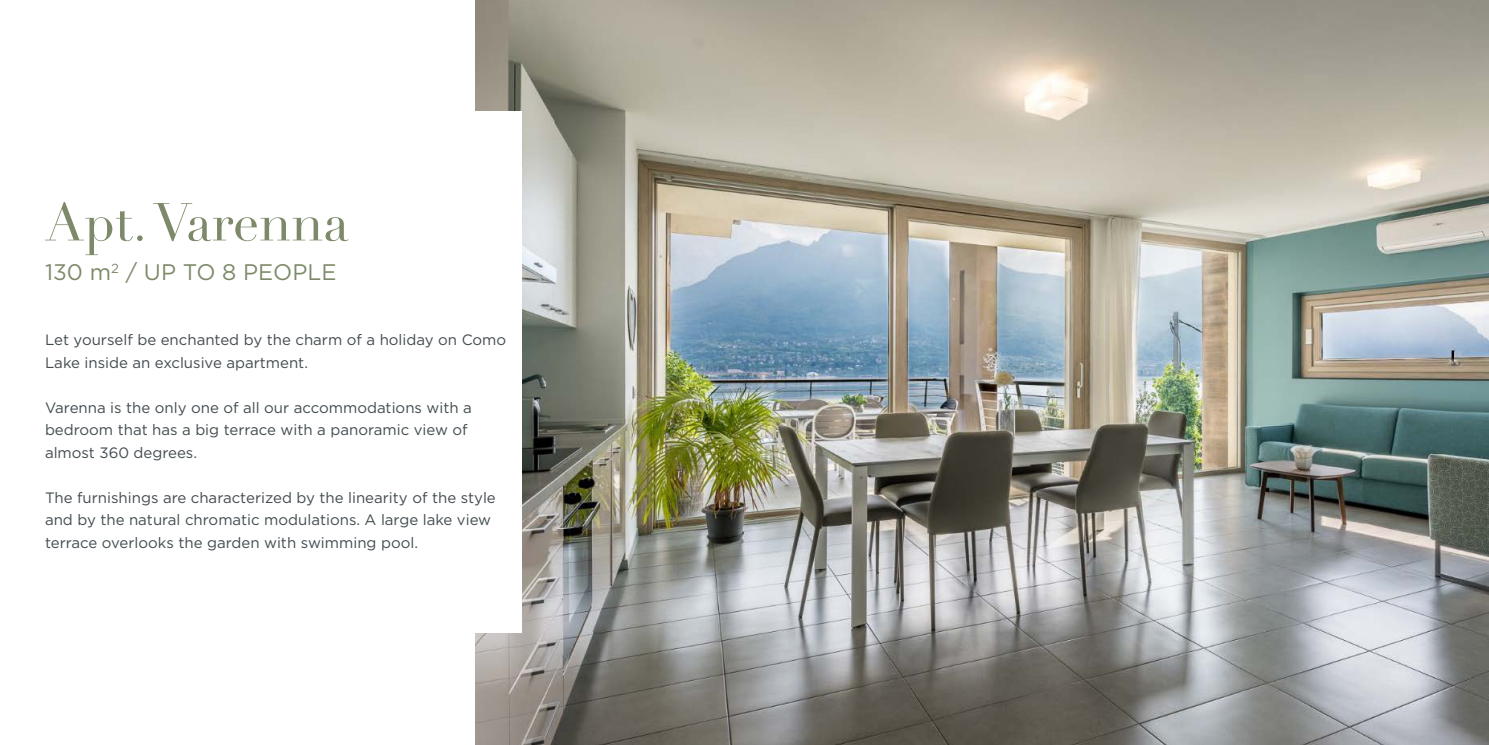
<style>
.page{position:relative;width:1489px;height:745px;background:#fff}
.page>*{position:absolute;margin:0;border:0;box-sizing:border-box;transform-origin:0 0}
.t1{font:52.5px "Didot";color:#7d8a69}
.t2{font:22.5px "Gotham";color:#7d8a69}
.t3{font:15px/22.5px "Gotham";color:#424c50}
</style>
<div class="page">
<img style="left:475px;top:0;width:1013px;height:744px">
<div style="left:0;top:112px;width:521px;height:520px;background:#fff"></div>
<p class="t1" style="left:45px;top:190px;width:305px">Apt. Varenna</p>
<p class="t2" style="left:45px;top:258px;width:293px">130 m<sup>2</sup> / UP TO 8 PEOPLE</p>
<p class="t3" style="left:45px;top:328px;width:463px">Let yourself be enchanted by the charm of a holiday on Como<br>Lake inside an exclusive apartment.</p>
<p class="t3" style="left:45px;top:395px;width:428px">Varenna is the only one of all our accommodations with a bedroom that has a big terrace with a panoramic view of almost 360 degrees.</p>
<p class="t3" style="left:45px;top:485px;width:452px">The furnishings are characterized by the linearity of the style and by the natural chromatic modulations. A large lake view terrace overlooks the garden with swimming pool.</p>
</div>
